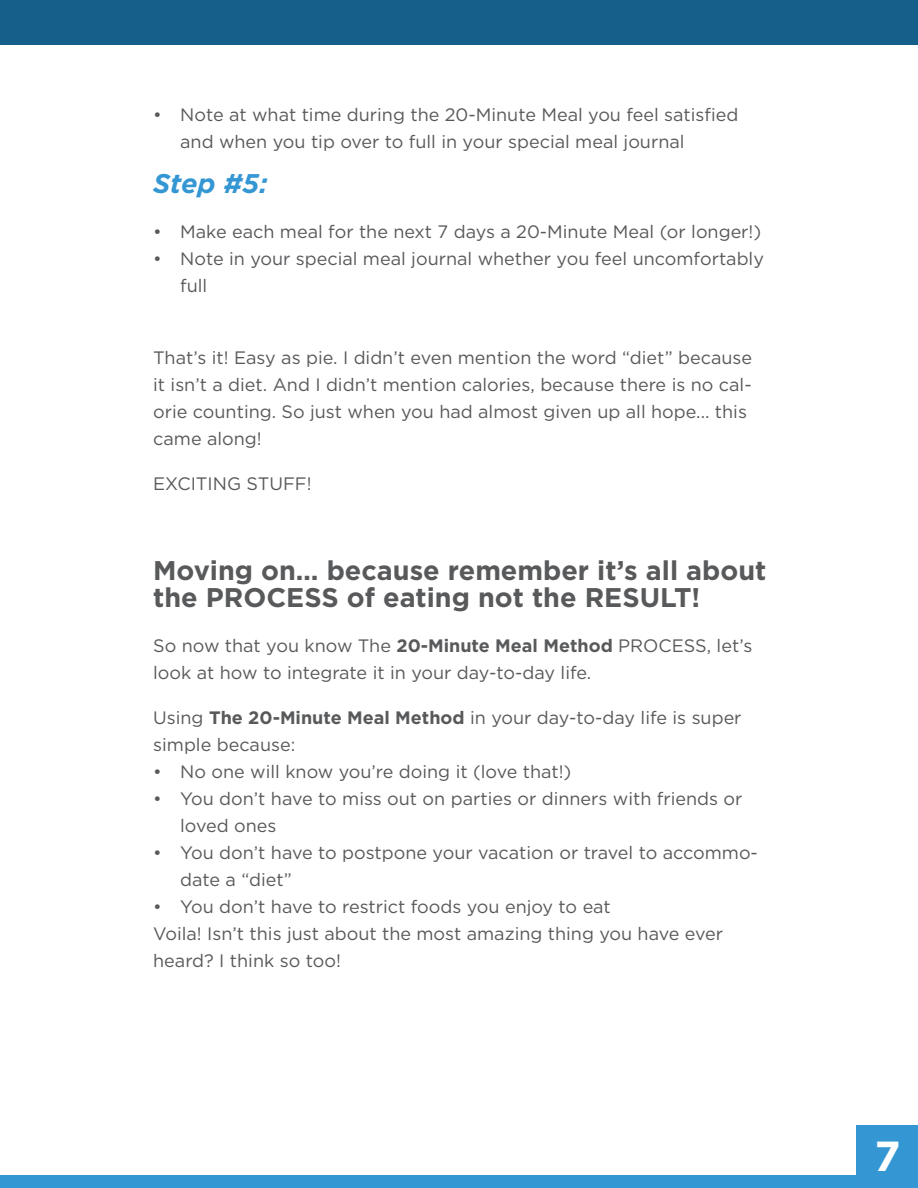
<style>
.page{position:relative;width:918px;height:1188px;background:#fff}
.page>*{position:absolute;margin:0;border:0;box-sizing:border-box;transform-origin:0 0}
.t1{font:700 42px "Gotham";color:#fff}
.t2{font:700 27px/27px "Gotham";color:#58595b}
.t3{font:italic 700 27px "Gotham";color:#3497d3}
.t4{font:18px/27px "Gotham";color:#58595b}
.s1{font-weight:700}
</style>
<div class="page">
<div style="left:0;top:0;width:918px;height:45px;background:#14608b"></div>
<div style="left:0;top:1175px;width:918px;height:13px;background:#3297d3"></div>
<div style="left:856px;top:1125px;width:62px;height:63px;background:#3497d3"></div>
<p class="t4" style="left:180px;top:101px;width:560px;text-indent:-27px">• Note at what time during the 20-Minute Meal you feel satisfied and when you tip over to full in your special meal journal</p>
<h2 class="t3" style="left:153px;top:168px;width:116px">Step #5:</h2>
<p class="t4" style="left:153px;top:218px;width:610px">• Make each meal for the next 7 days a 20-Minute Meal (or longer!)</p>
<p class="t4" style="left:180px;top:245px;width:585px;text-indent:-27px">• Note in your special meal journal whether you feel uncomfortably full</p>
<p class="t4" style="left:153px;top:344px;width:600px">That’s it! Easy as pie. I didn’t even mention the word “diet” because it isn’t a diet. And I didn’t mention calories, because there is no cal&shy;orie counting. So just when you had almost given up all hope... this came along!</p>
<p class="t4" style="left:153px;top:470px;width:160px">EXCITING STUFF!</p>
<h2 class="t2" style="left:153px;top:556px;width:615px">Moving on… because remember it’s all about the PROCESS of eating not the RESULT!</h2>
<p class="t4" style="left:153px;top:632px;width:601px">So now that you know The <span class="s1">20-Minute Meal Method</span> PROCESS, let’s look at how to integrate it in your day-to-day life.</p>
<p class="t4" style="left:153px;top:704px;width:590px">Using <span class="s1">The 20-Minute Meal Method</span> in your day-to-day life is super simple because:</p>
<p class="t4" style="left:153px;top:758px;width:420px">• No one will know you’re doing it (love that!)</p>
<p class="t4" style="left:180px;top:785px;width:564px;text-indent:-27px">• You don’t have to miss out on parties or dinners with friends or loved ones</p>
<p class="t4" style="left:180px;top:839px;width:579px;text-indent:-27px">• You don’t have to postpone your vacation or travel to accommo&shy;date a “diet”</p>
<p class="t4" style="left:153px;top:893px;width:571px">• You don’t have to restrict foods you enjoy to eat<br>Voila! Isn’t this just about the most amazing thing you have ever heard? I think so too!</p>
<h1 class="t1" style="left:875px;top:1132px;width:27px">7</h1>
</div>
